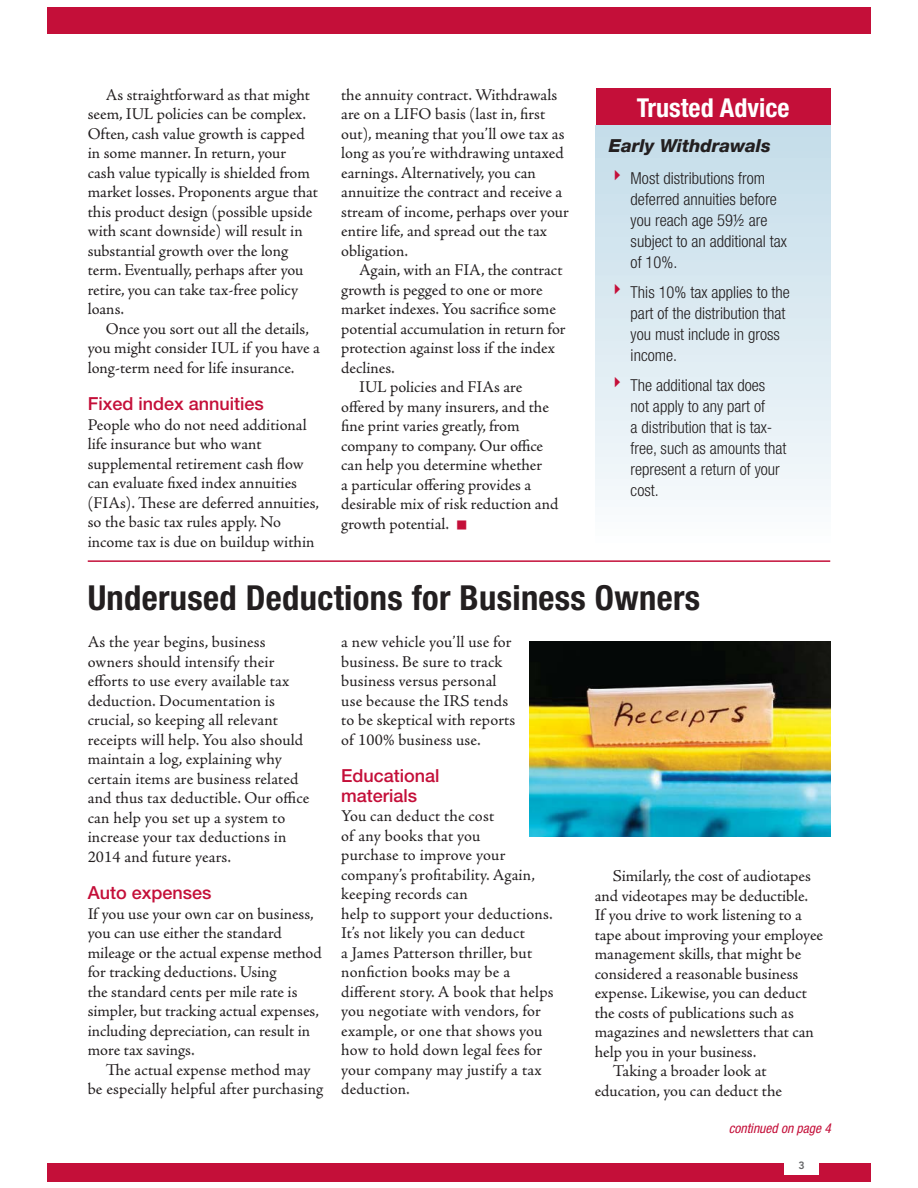
<style>
.page{position:relative;width:918px;height:1188px;background:#fff}
.page>*{position:absolute;margin:0;border:0;box-sizing:border-box;transform-origin:0 0}
.t1{font:700 condensed 34.5px "Helvetica Neue";letter-spacing:.01em;color:#231f20}
.t2{font:700 condensed 26.1px "Helvetica Neue";color:#fff}
.t3{font:500 18px/19.5px "Helvetica Neue";color:#c40f39}
.t4{font:italic 800 18px "Helvetica Neue";color:#231f20}
.t5{font:16.5px/19.5px "Adobe Jenson Pro";color:#231f20}
.t6{font:300 condensed 16.5px/21px "Helvetica Neue";color:#231f20}
.t7{font:italic condensed 13.5px "Helvetica Neue";color:#c40f39}
.t8{font:800 10.5px "Avenir";color:#636466}
</style>
<div class="page">
<div style="left:47px;top:7px;width:824px;height:27px;background:#c40f39"></div>
<div style="left:47px;top:1163px;width:824px;height:18px;background:#c40f39"></div>
<img style="left:530px;top:642px;width:301px;height:195px">
<div style="left:785px;top:1156px;width:34px;height:19px;background:#fff"></div>
<div style="left:596px;top:88px;width:235px;height:37px;background:#c40f39"></div>
<div style="left:596px;top:125px;width:235px;height:420px;background:linear-gradient(to bottom,#c3dce9,#fafcfd)"></div>
<hr style="left:88px;top:560px;width:742px;height:2px;background:#c40f39">
<svg style="left:615px;top:170px;width:5px;height:11px"></svg>
<svg style="left:615px;top:284px;width:5px;height:11px"></svg>
<svg style="left:615px;top:377px;width:5px;height:11px"></svg>
<p class="t5" style="left:88px;top:86px;width:232px;text-indent:18px">As straightforward as that might seem, IUL policies can be complex.<br>Often, cash value growth is capped in some manner. In return, your<br>cash value typically is shielded from market losses. Proponents argue that this product design (possible upside with scant downside) will result in substantial growth over the long term. Eventually, perhaps after you retire, you can take tax-free policy loans.</p>
<p class="t5" style="left:88px;top:321px;width:234px;text-indent:18px">Once you sort out all the details, you might consider IUL if you have a long-term need for life insurance.</p>
<p class="t3" style="left:88px;top:396px;width:178px">Fixed index annuities</p>
<p class="t5" style="left:88px;top:416px;width:233px">People who do not need additional life insurance but who want supplemental retirement cash flow can evaluate fixed index annuities (FIAs). These are deferred annuities, so the basic tax rules apply. No income tax is due on buildup within</p>
<p class="t5" style="left:341px;top:86px;width:229px">the annuity contract. Withdrawals are on a LIFO basis (last in, first out), meaning that you’ll owe tax as long as you’re withdrawing untaxed earnings. Alternatively, you can annuitize the contract and receive a stream of income, perhaps over your entire life, and spread out the tax obligation.</p>
<p class="t5" style="left:359px;top:262px;width:205px">Again, with an FIA, the contract</p>
<p class="t5" style="left:341px;top:282px;width:203px">growth is pegged to one or more</p>
<p class="t5" style="left:341px;top:301px;width:216px">market indexes. You sacrifice some</p>
<p class="t5" style="left:341px;top:321px;width:226px">potential accumulation in return for</p>
<p class="t5" style="left:341px;top:340px;width:215px">protection against loss if the index</p>
<p class="t5" style="left:341px;top:360px;width:55px">declines.</p>
<p class="t5" style="left:359px;top:379px;width:164px">IUL policies and FIAs are</p>
<p class="t5" style="left:341px;top:399px;width:209px">offered by many insurers, and the</p>
<p class="t5" style="left:341px;top:418px;width:180px">fine print varies greatly, from</p>
<p class="t5" style="left:341px;top:438px;width:203px">company to company. Our office</p>
<p class="t5" style="left:341px;top:457px;width:202px">can help you determine whether</p>
<p class="t5" style="left:341px;top:477px;width:192px">a particular offering provides a</p>
<p class="t5" style="left:341px;top:496px;width:219px">desirable mix of risk reduction and</p>
<p class="t5" style="left:341px;top:516px;width:109px">growth potential.</p>
<h2 class="t2" style="left:637px;top:98px;width:154px">Trusted Advice</h2>
<p class="t4" style="left:609px;top:139px;width:164px">Early Withdrawals</p>
<p class="t6" style="left:631px;top:169px;width:158px">Most distributions from deferred annuities before you reach age 59½ are subject to an additional tax of 10%.</p>
<p class="t6" style="left:631px;top:283px;width:161px">This 10% tax applies to the part of the distribution that you must include in gross income.</p>
<p class="t6" style="left:631px;top:376px;width:157px">The additional tax does not apply to any part of<br>a distribution that is tax&shy;free, such as amounts that represent a return of your cost.</p>
<h1 class="t1" style="left:88px;top:585px;width:614px">Underused Deductions for Business Owners</h1>
<p class="t5" style="left:88px;top:634px;width:223px">As the year begins, business owners should intensify their efforts to use every available tax deduction. Documentation is crucial, so keeping all relevant receipts will help. You also should maintain a log, explaining why certain items are business related and thus tax deductible. Our office can help you set up a system to increase your tax deductions in<br>2014 and future years.</p>
<p class="t3" style="left:88px;top:885px;width:125px">Auto expenses</p>
<p class="t5" style="left:88px;top:905px;width:236px">If you use your own car on business, you can use either the standard mileage or the actual expense method for tracking deductions. Using<br>the standard cents per mile rate is simpler, but tracking actual expenses, including depreciation, can result in more tax savings.</p>
<p class="t5" style="left:88px;top:1061px;width:237px;text-align:center">The actual expense method may<br>be especially helpful after purchasing</p>
<p class="t5" style="left:341px;top:634px;width:176px">a new vehicle you’ll use for business. Be sure to track business versus personal use because the IRS tends to be skeptical with reports of 100% business use.</p>
<p class="t3" style="left:341px;top:768px;width:100px">Educational materials</p>
<p class="t5" style="left:341px;top:808px;width:214px">You can deduct the cost<br>of any books that you<br>purchase to improve your company’s profitability. Again, keeping records can<br>help to support your deductions.<br>It’s not likely you can deduct<br>a James Patterson thriller, but nonfiction books may be a different story. A book that helps you negotiate with vendors, for example, or one that shows you how to hold down legal fees for your company may justify a tax deduction.</p>
<p class="t5" style="left:613px;top:868px;width:200px">Similarly, the cost of audiotapes</p>
<p class="t5" style="left:595px;top:887px;width:215px">and videotapes may be deductible.</p>
<p class="t5" style="left:595px;top:907px;width:209px">If you drive to work listening to a</p>
<p class="t5" style="left:595px;top:926px;width:230px">tape about improving your employee</p>
<p class="t5" style="left:595px;top:946px;width:208px">management skills, that might be</p>
<p class="t5" style="left:595px;top:965px;width:205px">considered a reasonable business</p>
<p class="t5" style="left:595px;top:985px;width:214px">expense. Likewise, you can deduct</p>
<p class="t5" style="left:595px;top:1004px;width:201px">the costs of publications such as</p>
<p class="t5" style="left:595px;top:1024px;width:221px">magazines and newsletters that can</p>
<p class="t5" style="left:595px;top:1043px;width:163px">help you in your business.</p>
<p class="t5" style="left:613px;top:1063px;width:155px">Taking a broader look at</p>
<p class="t5" style="left:595px;top:1082px;width:189px">education, you can deduct the</p>
<p class="t7" style="left:729px;top:1124px;width:104px">continued on page 4</p>
<p class="t8" style="left:799px;top:1161px;width:8px">3</p>
</div>
